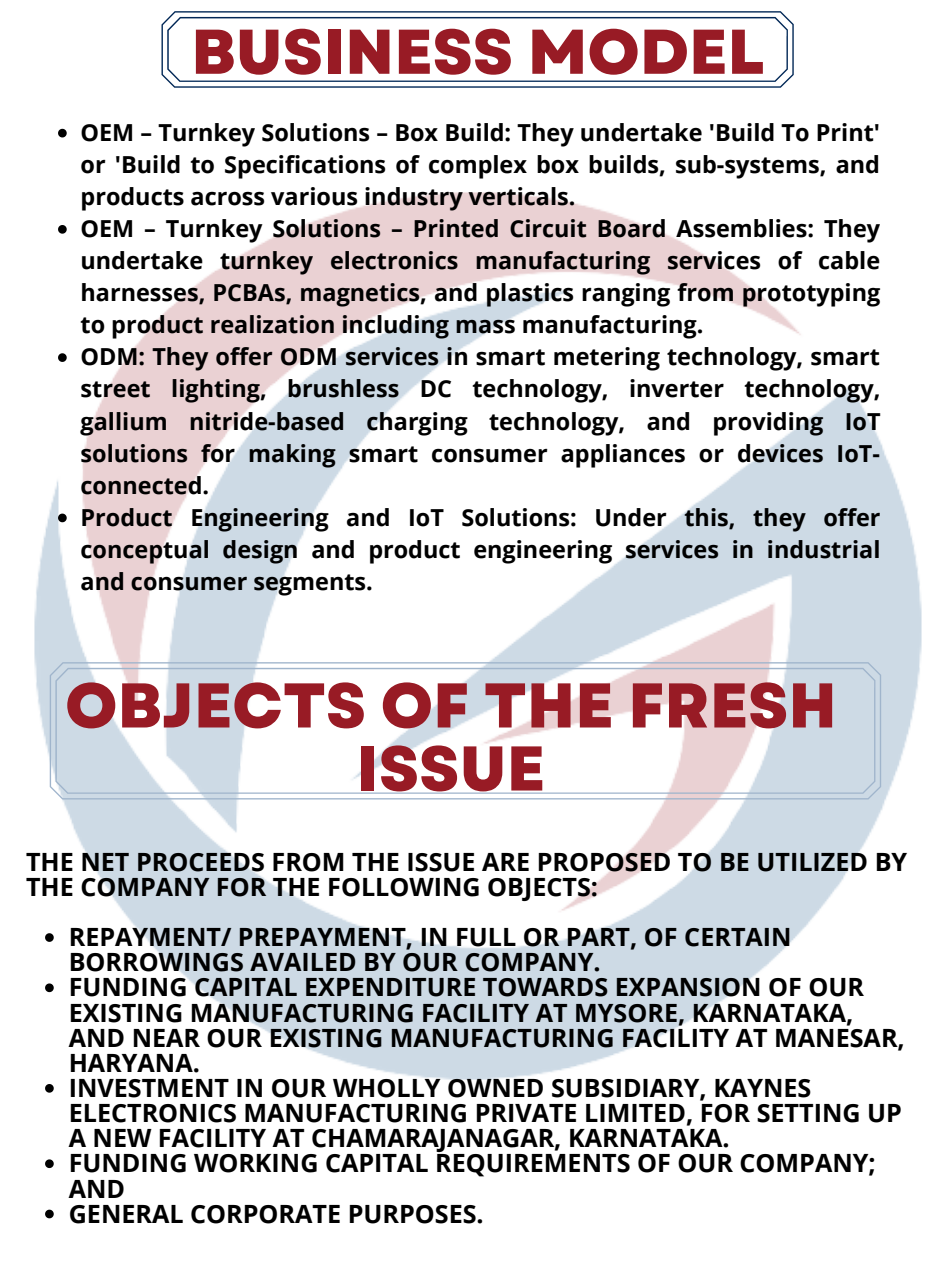
<style>
.page{position:relative;width:935px;height:1272px;background:#fff}
.page>*{position:absolute;margin:0;border:0;box-sizing:border-box;transform-origin:0 0}
.t1{font:800 63px/63px "Garet";color:#981b25;text-align:center}
.t2{font:700 25.2px/25px "Open Sans";color:#000}
.t3{font:700 23.4px/32.1px "Open Sans";color:#000}
</style>
<div class="page">
<img style="left:34px;top:192px;width:888px;height:901px">
<svg style="left:161px;top:11px;width:633px;height:77px"></svg>
<svg style="left:50px;top:662px;width:831px;height:137px"></svg>
<svg style="left:45px;top:933px;width:9px;height:8px"></svg>
<svg style="left:45px;top:983px;width:9px;height:9px"></svg>
<svg style="left:45px;top:1083px;width:9px;height:9px"></svg>
<svg style="left:45px;top:1159px;width:9px;height:8px"></svg>
<svg style="left:45px;top:1209px;width:9px;height:9px"></svg>
<svg style="left:58px;top:129px;width:9px;height:8px"></svg>
<svg style="left:58px;top:225px;width:9px;height:9px"></svg>
<svg style="left:58px;top:353px;width:9px;height:9px"></svg>
<svg style="left:58px;top:513px;width:9px;height:9px"></svg>
<h1 class="t1" style="left:191px;top:20px;width:575px">BUSINESS MODEL</h1>
<p class="t3" style="left:81px;top:116px;width:801px">OEM – Turnkey Solutions – Box Build: They undertake 'Build To Print' or 'Build to Specifications of complex box builds, sub-systems, and products across various industry verticals.<br>OEM – Turnkey Solutions – Printed Circuit Board Assemblies: They undertake turnkey electronics manufacturing services of cable harnesses, PCBAs, magnetics, and plastics ranging from prototyping to product realization including mass manufacturing.<br>ODM: They offer ODM services in smart metering technology, smart street lighting, brushless DC technology, inverter technology, gallium nitride-based charging technology, and providing IoT solutions for making smart consumer appliances or devices IoT&shy;connected.<br>Product Engineering and IoT Solutions: Under this, they offer conceptual design and product engineering services in industrial and consumer segments.</p>
<h1 class="t1" style="left:65px;top:674px;width:773px">OBJECTS OF THE FRESH<br>ISSUE</h1>
<p class="t2" style="left:26px;top:848px;width:883px">THE NET PROCEEDS FROM THE ISSUE ARE PROPOSED TO BE UTILIZED BY<br>THE COMPANY FOR THE FOLLOWING OBJECTS:</p>
<p class="t2" style="left:69px;top:923px;width:838px">REPAYMENT/ PREPAYMENT, IN FULL OR PART, OF CERTAIN BORROWINGS AVAILED BY OUR COMPANY.<br>FUNDING CAPITAL EXPENDITURE TOWARDS EXPANSION OF OUR EXISTING MANUFACTURING FACILITY AT MYSORE, KARNATAKA, AND NEAR OUR EXISTING MANUFACTURING FACILITY AT MANESAR, HARYANA.<br>INVESTMENT IN OUR WHOLLY OWNED SUBSIDIARY, KAYNES ELECTRONICS MANUFACTURING PRIVATE LIMITED, FOR SETTING UP A NEW FACILITY AT CHAMARAJANAGAR, KARNATAKA.<br>FUNDING WORKING CAPITAL REQUIREMENTS OF OUR COMPANY; AND<br>GENERAL CORPORATE PURPOSES.</p>
</div>
